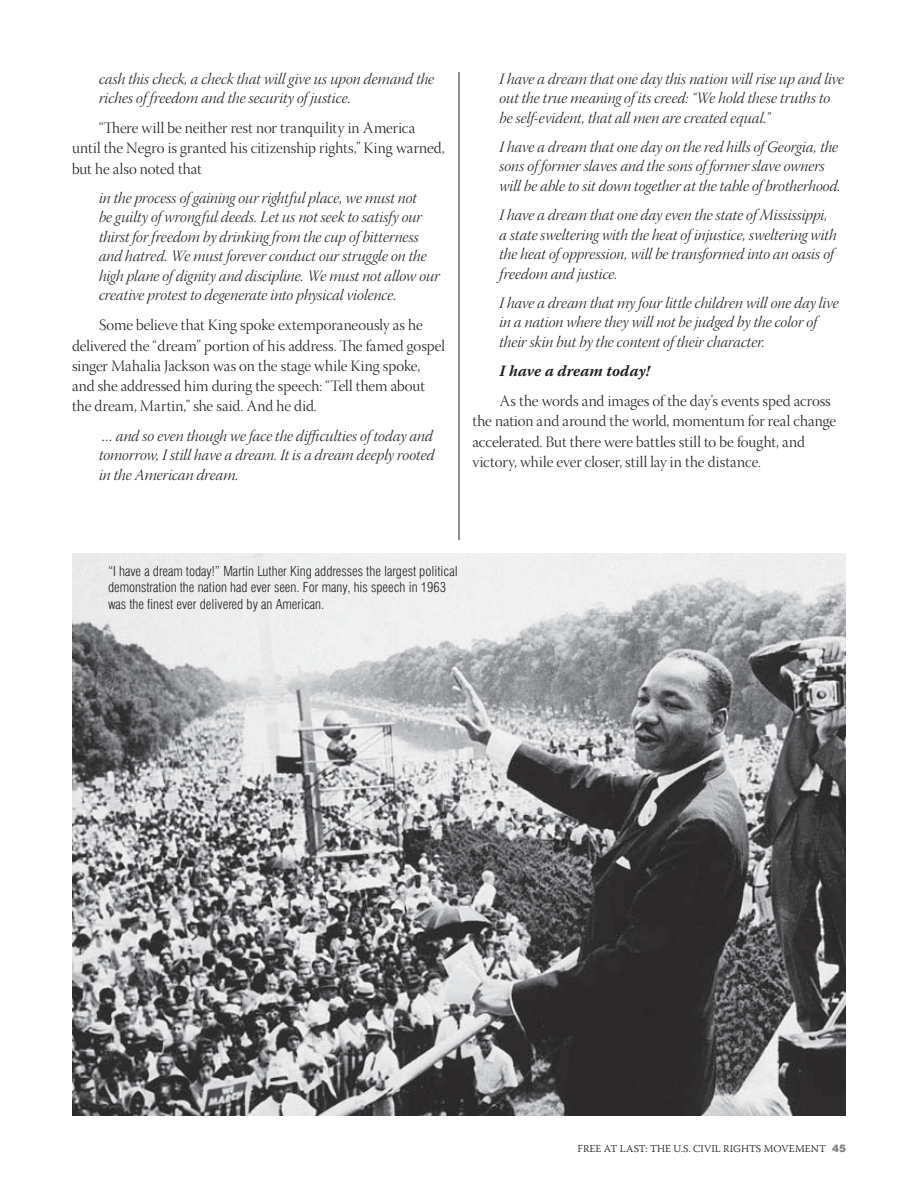
<style>
.page{position:relative;width:918px;height:1188px;background:#fff}
.page>*{position:absolute;margin:0;border:0;box-sizing:border-box;transform-origin:0 0}
.t1{font:15.75px/19.5px "Warnock Pro Light It Disp";color:#231f20}
.t2{font:15.75px/20.2px "Warnock Pro Light Disp";color:#231f20}
.t3{font:italic 700 15.75px "Warnock Pro";letter-spacing:.005em;color:#231f20}
.t4{font:300 condensed 13.5px/16.5px "Swiss 721 BT";color:#231f20}
.t5{font:300 10.5px "Warnock Pro";letter-spacing:.005em;color:#231f20}
.s1{font-family:"Swiss 721 BT";font-weight:900;color:#808285}
</style>
<div class="page">
<img style="left:72px;top:554px;width:774px;height:562px">
<hr style="left:459px;top:72px;width:1px;height:468px;background:#231f20">
<p class="t1" style="left:99px;top:70px;width:337px">cash this check, a check that will give us upon demand the riches of freedom and the security of justice.</p>
<p class="t2" style="left:72px;top:119px;width:374px;text-indent:27px">“There will be neither rest nor tranquility in America until the Negro is granted his citizenship rights,” King warned, but he also noted that</p>
<p class="t1" style="left:99px;top:189px;width:342px">in the process of gaining our rightful place, we must not<br>be guilty of wrongful deeds. Let us not seek to satisfy our thirst for freedom by drinking from the cup of bitterness and hatred. We must forever conduct our struggle on the high plane of dignity and discipline. We must not allow our creative protest to degenerate into physical violence.</p>
<p class="t2" style="left:72px;top:316px;width:374px;text-indent:27px">Some believe that King spoke extemporaneously as he delivered the “dream” portion of his address. The famed gospel singer Mahalia Jackson was on the stage while King spoke, and she addressed him during the speech: “Tell them about the dream, Martin,” she said. And he did.</p>
<p class="t1" style="left:99px;top:427px;width:338px;text-align:justify">… and so even though we face the difficulties of today and tomorrow, I still have a dream. It is a dream deeply rooted in the American dream.</p>
<p class="t1" style="left:500px;top:70px;width:346px">I have a dream that one day this nation will rise up and live out the true meaning of its creed: “We hold these truths to be self-evident, that all men are created equal.”</p>
<p class="t1" style="left:500px;top:138px;width:343px">I have a dream that one day on the red hills of Georgia, the sons of former slaves and the sons of former slave owners will be able to sit down together at the table of brotherhood.</p>
<p class="t1" style="left:500px;top:207px;width:339px">I have a dream that one day even the state of Mississippi, a state sweltering with the heat of injustice, sweltering with the heat of oppression, will be transformed into an oasis of freedom and justice.</p>
<p class="t1" style="left:500px;top:294px;width:341px">I have a dream that my four little children will one day live in a nation where they will not be judged by the color of their skin but by the content of their character.</p>
<p class="t3" style="left:500px;top:365px;width:152px">I have a dream today!</p>
<p class="t2" style="left:473px;top:392px;width:365px;text-indent:27px">As the words and images of the day’s events sped across the nation and around the world, momentum for real change accelerated. But there were battles still to be fought, and victory, while ever closer, still lay in the distance.</p>
<p class="t4" style="left:108px;top:563px;width:351px">“I have a dream today!” Martin Luther King addresses the largest political demonstration the nation had ever seen. For many, his speech in 1963 was the finest ever delivered by an American.</p>
<p class="t5" style="left:578px;top:1142px;width:270px">FREE AT LAST: THE U.S. CIVIL RIGHTS MOVEMENT <span class="s1">45</span></p>
</div>
